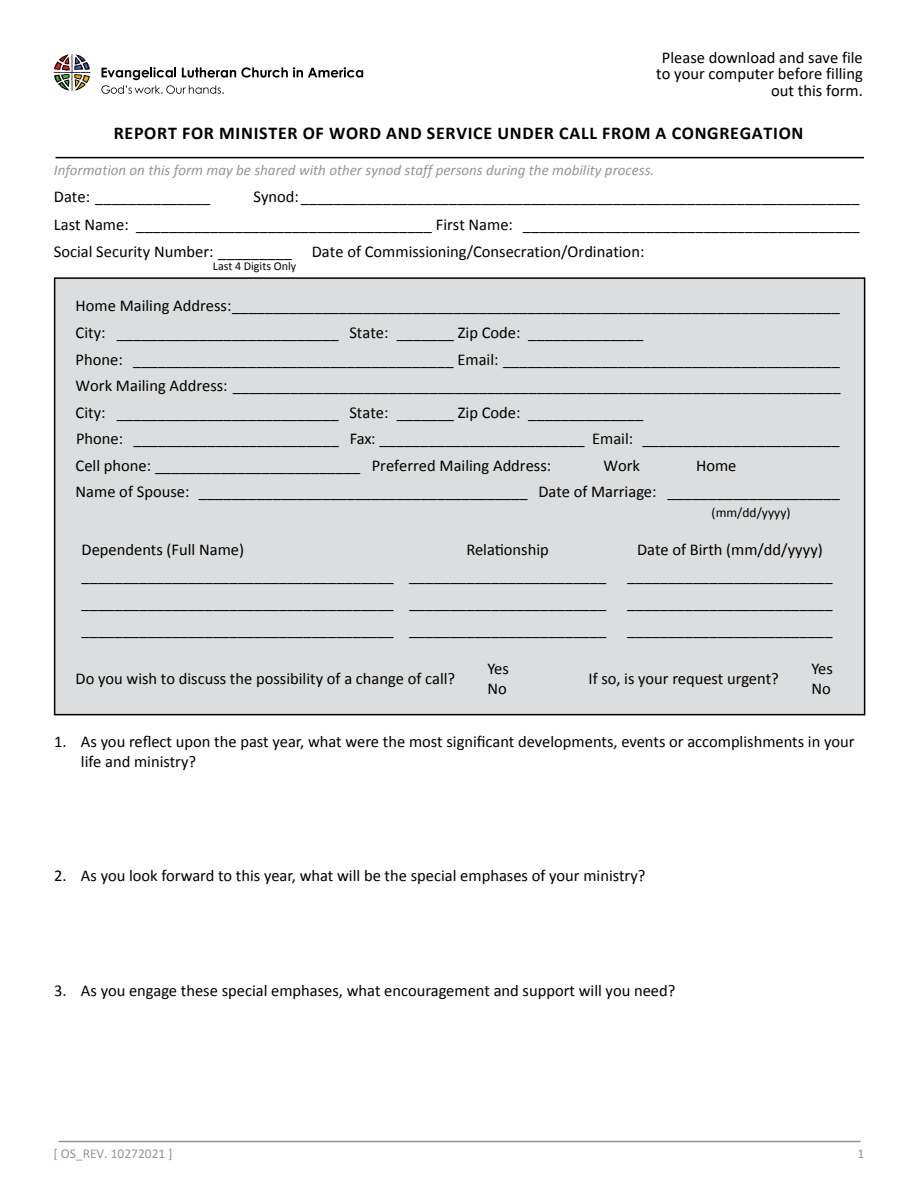
<style>
.page{position:relative;width:918px;height:1188px;background:#fff}
.page>*{position:absolute;margin:0;border:0;box-sizing:border-box;transform-origin:0 0}
.t1{font:700 18px "Calibri";letter-spacing:.04em;color:#000}
.t2{font:16.5px/26.5px "Calibri";color:#000}
.t3{font:italic 15px "Calibri";color:#939598}
.t4{font:13.5px "Calibri";color:#939598}
.t5{font:13.5px "Calibri";letter-spacing:.005em;color:#000}
.t6{font:12px "Calibri";color:#000}
</style>
<div class="page">
<div style="left:55px;top:278px;width:810px;height:437px;background:#dcddde"></div>
<div style="left:54px;top:277px;width:811px;height:438px;border:2px solid #000"></div>
<hr style="left:59px;top:1141px;width:802px;height:1px;background:#939598">
<svg style="left:101px;top:67px;width:262px;height:27px"></svg>
<svg style="left:54px;top:54px;width:37px;height:37px"></svg>
<hr style="left:56px;top:157px;width:808px;height:1px;background:#000">
<p class="t2" style="left:656px;top:49px;width:208px;line-height:16.5px;text-align:right">Please download and save file to your computer before filling out this form.</p>
<p class="t1" style="left:114px;top:122px;width:691px">REPORT FOR MINISTER OF WORD AND SERVICE UNDER CALL FROM A CONGREGATION</p>
<p class="t3" style="left:54px;top:161px;width:602px">Information on this form may be shared with other synod staff persons during the mobility process.</p>
<p class="t2" style="left:54px;top:182px;width:158px">Date: ______________</p>
<p class="t2" style="left:54px;top:182px;width:807px;line-height:27.8px;text-align:justify;text-indent:200px">Synod: ____________________________________________________________________ Last Name: ____________________________________ First Name: _________________________________________ Social Security Number: _________ Date of Commissioning/Consecration/Ordination:</p>
<p class="t6" style="left:213px;top:258px;width:85px">Last 4 Digits Only</p>
<p class="t2" style="left:76px;top:292px;width:767px">Home Mailing Address: __________________________________________________________________________ City: ___________________________ State: _______ Zip Code: ______________<br>Phone: _______________________________________ Email: _________________________________________ Work Mailing Address: __________________________________________________________________________ City: ___________________________ State: _______ Zip Code: ______________<br>Phone: _________________________ Fax: _________________________ Email: ________________________ Cell phone: _________________________ Preferred Mailing Address:</p>
<p class="t2" style="left:603px;top:451px;width:38px">Work</p>
<p class="t2" style="left:76px;top:451px;width:766px;text-indent:620px">Home<br>Name of Spouse: ________________________________________ Date of Marriage: _____________________</p>
<p class="t5" style="left:712px;top:504px;width:81px">(mm/dd/yyyy)</p>
<p class="t2" style="left:82px;top:535px;width:164px">Dependents (Full Name)</p>
<p class="t2" style="left:466px;top:535px;width:84px">Relationship</p>
<p class="t2" style="left:637px;top:535px;width:187px">Date of Birth (mm/dd/yyyy)</p>
<p class="t2" style="left:82px;top:561px;width:526px">______________________________________ ________________________</p>
<p class="t2" style="left:627px;top:561px;width:207px">_________________________</p>
<p class="t2" style="left:82px;top:588px;width:526px">______________________________________ ________________________</p>
<p class="t2" style="left:627px;top:588px;width:207px">_________________________</p>
<p class="t2" style="left:82px;top:615px;width:526px">______________________________________ ________________________</p>
<p class="t2" style="left:627px;top:615px;width:207px">_________________________</p>
<p class="t2" style="left:76px;top:664px;width:381px">Do you wish to discuss the possibility of a change of call?</p>
<p class="t2" style="left:487px;top:658px;width:23px;line-height:19.8px">Yes<br>No</p>
<p class="t2" style="left:589px;top:664px;width:192px">If so, is your request urgent?</p>
<p class="t2" style="left:811px;top:658px;width:23px;line-height:19.8px">Yes<br>No</p>
<p class="t2" style="left:81px;top:731px;width:775px;line-height:19.8px;text-indent:-27px">1. As you reflect upon the past year, what were the most significant developments, events or accomplishments in your life and ministry?</p>
<p class="t2" style="left:54px;top:862px;width:593px">2. As you look forward to this year, what will be the special emphases of your ministry?</p>
<p class="t2" style="left:54px;top:976px;width:623px">3. As you engage these special emphases, what encouragement and support will you need?</p>
<p class="t4" style="left:54px;top:1145px;width:121px">[ OS_REV. 10272021 ]</p>
<p class="t4" style="left:858px;top:1145px;width:8px">1</p>
</div>
